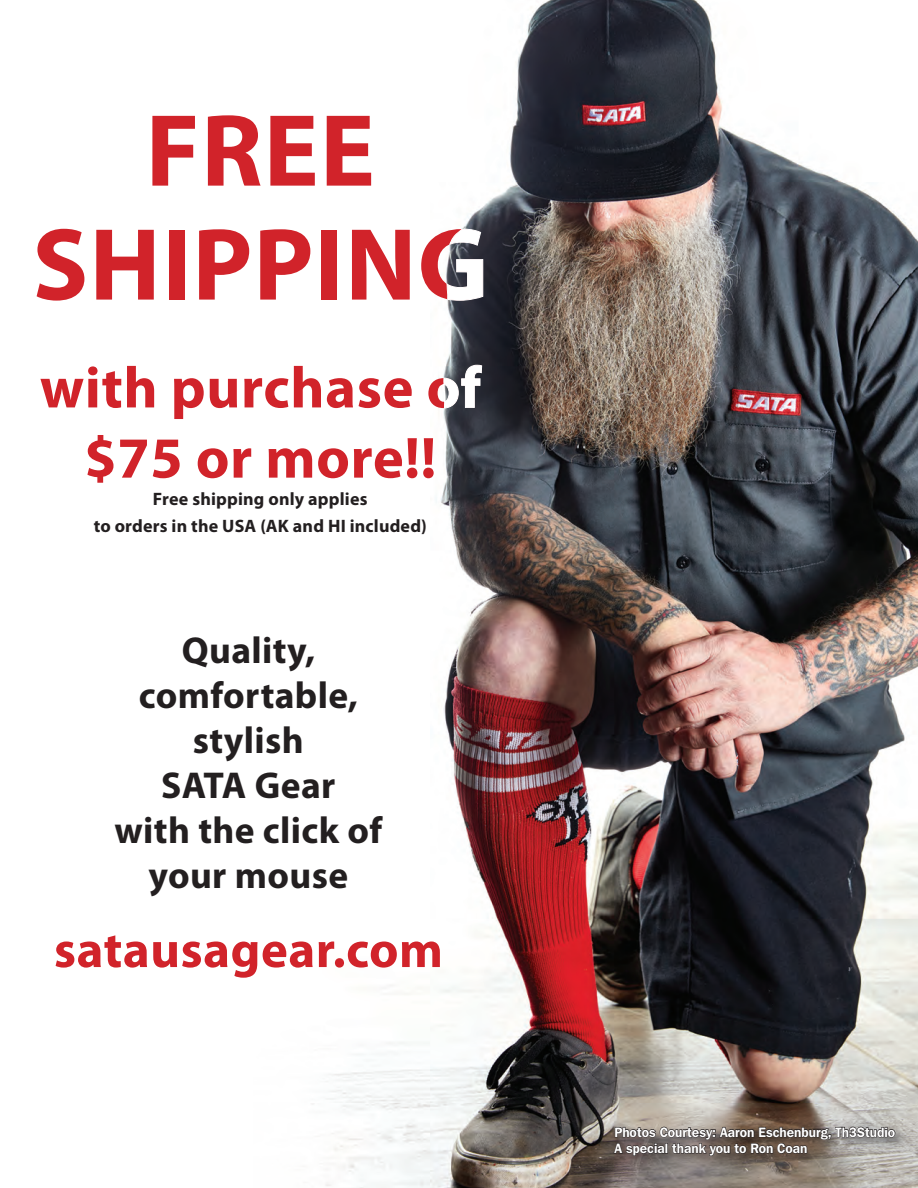
<style>
.page{position:relative;width:918px;height:1188px;background:#fff}
.page>*{position:absolute;margin:0;border:0;box-sizing:border-box;transform-origin:0 0}
.t1{font:700 103.5px/114px "Myriad Pro";letter-spacing:.01em;color:#d1232a;text-align:center}
.t2{font:700 58.5px/70.2px "Myriad Pro";letter-spacing:.01em;color:#d1232a;text-align:center}
.t3{font:700 51px "Myriad Pro";letter-spacing:.01em;color:#d1232a}
.t4{font:700 37.5px/45px "Myriad Pro";letter-spacing:.01em;color:#231f20;text-align:center}
.t5{font:700 18px/27px "Myriad Pro";letter-spacing:.01em;color:#231f20;text-align:center}
.t6{font:600 13.5px/16.2px "Franklin Gothic IT Cby BT";color:#fff;scale:.95 1}
</style>
<div class="page">
<img style="left:312px;top:0;width:606px;height:1188px">
<div style="left:611px;top:1124px;width:296px;height:44px;background:#231f20;opacity:.75"></div>
<svg style="left:614px;top:1127px;width:281px;height:29px;background:#625955"></svg>
<svg style="left:450px;top:229px;width:31px;height:17px"></svg>
<svg style="left:440px;top:365px;width:42px;height:43px"></svg>
<svg style="left:447px;top:259px;width:36px;height:41px"></svg>
<h1 class="t1" style="left:32px;top:90px;width:457px">FREE<br>SHIPPING</h1>
<h2 class="t2" style="left:40px;top:351px;width:442px">with purchase of $75 or more!!</h2>
<h3 class="t5" style="left:94px;top:484px;width:335px">Free shipping only applies<br>to orders in the USA (AK and HI included)</h3>
<h3 class="t4" style="left:114px;top:627px;width:269px">Quality, comfortable, stylish<br>SATA Gear<br>with the click of your mouse</h3>
<h3 class="t3" style="left:54px;top:917px;width:390px">satausagear.com</h3>
<p class="t6" style="left:614px;top:1124px;width:297px">Photos Courtesy: Aaron Eschenburg, Th3Studio<br>A special thank you to Ron Coan</p>
</div>
